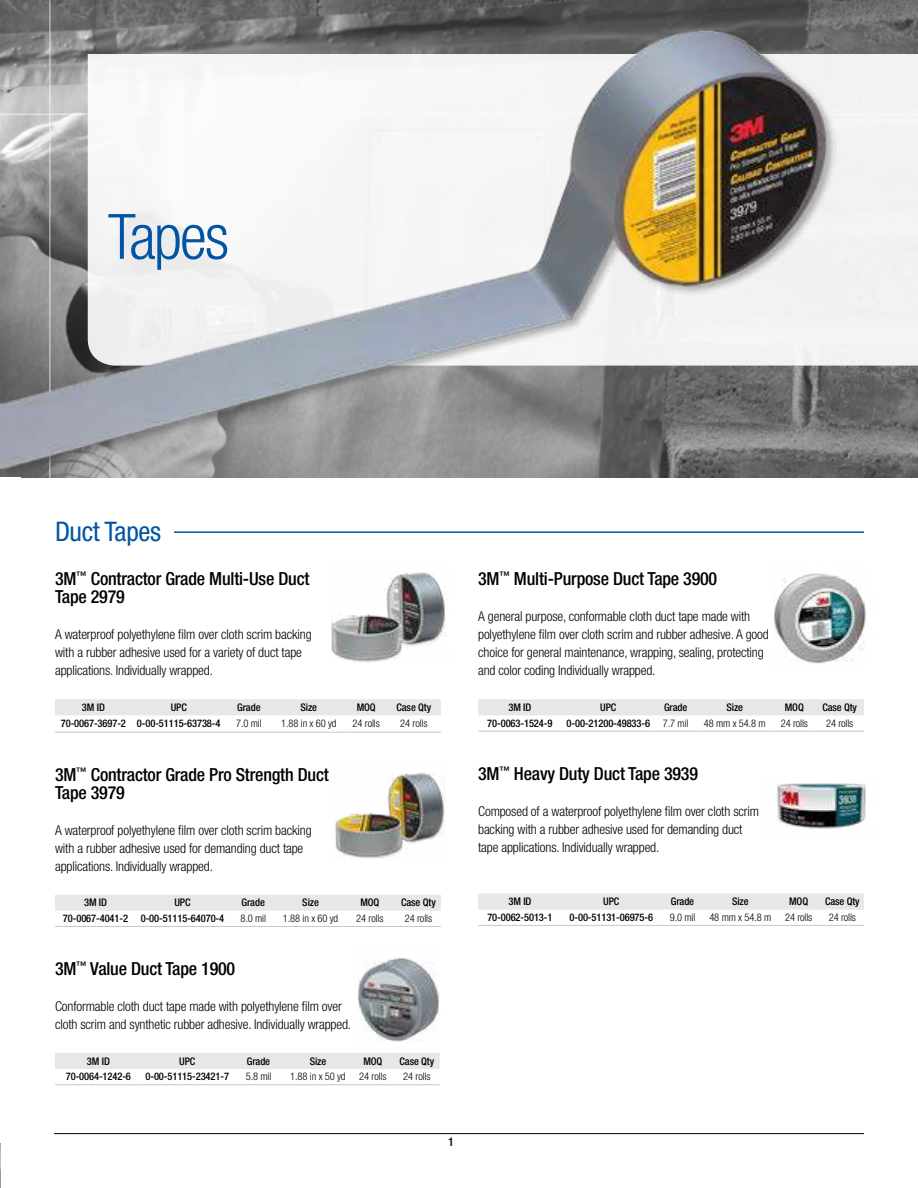
<style>
.page{position:relative;width:918px;height:1188px;background:#fff}
.page>*{position:absolute;margin:0;border:0;box-sizing:border-box;transform-origin:0 0}
.t1{font:300 condensed 62.55px "Helvetica Neue LT Std";letter-spacing:-.03em;color:#0054a3}
.t2{font:condensed 27px "Helvetica Neue LT Std";letter-spacing:-.015em;color:#0054a3}
.t3{font:500 condensed 18px/18px "Helvetica Neue LT Std";letter-spacing:-.01em;color:#000}
.t4{font:300 condensed 13.5px/18px "Helvetica Neue LT Std";letter-spacing:-.01em;color:#000}
.t5{font:500 condensed 12px "Helvetica Neue LT Std";color:#000}
.t6{font:500 condensed 10.5px "Helvetica Neue LT Std";letter-spacing:-.01em;color:#000}
.t7{font:300 condensed 10.5px "Helvetica Neue LT Std";letter-spacing:-.01em;color:#000}
.s1{font-weight:300}
</style>
<div class="page">
<div style="left:55px;top:699px;width:386px;height:16px;background:#e6e7e8"></div>
<hr style="left:55px;top:732px;width:77px;height:1px;background:#c6c8ca">
<hr style="left:132px;top:732px;width:94px;height:1px;background:#c6c8ca">
<hr style="left:226px;top:732px;width:46px;height:1px;background:#c6c8ca">
<hr style="left:272px;top:732px;width:74px;height:1px;background:#c6c8ca">
<hr style="left:346px;top:732px;width:41px;height:1px;background:#c6c8ca">
<hr style="left:387px;top:732px;width:54px;height:1px;background:#c6c8ca">
<div style="left:55px;top:895px;width:386px;height:16px;background:#e6e7e8"></div>
<hr style="left:55px;top:926px;width:81px;height:1px;background:#c6c8ca">
<hr style="left:136px;top:926px;width:93px;height:1px;background:#c6c8ca">
<hr style="left:229px;top:926px;width:49px;height:1px;background:#c6c8ca">
<hr style="left:278px;top:926px;width:66px;height:1px;background:#c6c8ca">
<hr style="left:344px;top:926px;width:52px;height:1px;background:#c6c8ca">
<hr style="left:396px;top:926px;width:45px;height:1px;background:#c6c8ca">
<div style="left:55px;top:1053px;width:385px;height:16px;background:#e6e7e8"></div>
<hr style="left:55px;top:1084px;width:87px;height:1px;background:#c6c8ca">
<hr style="left:142px;top:1084px;width:91px;height:1px;background:#c6c8ca">
<hr style="left:233px;top:1084px;width:51px;height:1px;background:#c6c8ca">
<hr style="left:284px;top:1084px;width:68px;height:1px;background:#c6c8ca">
<hr style="left:352px;top:1084px;width:42px;height:1px;background:#c6c8ca">
<hr style="left:394px;top:1084px;width:46px;height:1px;background:#c6c8ca">
<img style="left:331px;top:572px;width:115px;height:91px">
<img style="left:335px;top:772px;width:110px;height:87px">
<img style="left:358px;top:958px;width:81px;height:84px">
<div style="left:478px;top:699px;width:386px;height:16px;background:#e6e7e8"></div>
<hr style="left:478px;top:731px;width:84px;height:1px;background:#c6c8ca">
<hr style="left:562px;top:731px;width:93px;height:1px;background:#c6c8ca">
<hr style="left:655px;top:731px;width:41px;height:1px;background:#c6c8ca">
<hr style="left:696px;top:731px;width:77px;height:1px;background:#c6c8ca">
<hr style="left:773px;top:731px;width:42px;height:1px;background:#c6c8ca">
<hr style="left:815px;top:731px;width:49px;height:1px;background:#c6c8ca">
<div style="left:478px;top:894px;width:386px;height:16px;background:#e6e7e8"></div>
<hr style="left:478px;top:925px;width:84px;height:1px;background:#c6c8ca">
<hr style="left:562px;top:925px;width:99px;height:1px;background:#c6c8ca">
<hr style="left:661px;top:925px;width:43px;height:1px;background:#c6c8ca">
<hr style="left:704px;top:925px;width:73px;height:1px;background:#c6c8ca">
<hr style="left:777px;top:925px;width:44px;height:1px;background:#c6c8ca">
<hr style="left:821px;top:925px;width:43px;height:1px;background:#c6c8ca">
<hr style="left:114px;top:531px;width:750px;height:2px;background:#0054a3">
<div style="left:55px;top:522px;width:119px;height:24px;background:#fff"></div>
<hr style="left:54px;top:1133px;width:810px;height:1px;background:#000">
<img style="left:773px;top:573px;width:93px;height:91px">
<img style="left:777px;top:783px;width:89px;height:46px">
<img style="left:0;top:1143px;width:1px;height:45px">
<img style="left:1px;top:0;width:917px;height:477px">
<div style="left:837px;top:54px;width:81px;height:312px;background:#f2f2f2"></div>
<hr style="left:50px;top:0;width:1px;height:1188px;background:#fff">
<hr style="left:0;top:114px;width:918px;height:1px;background:#fff">
<img style="left:0;top:23px;width:837px;height:455px">
<div style="left:1px;top:477px;width:20px;height:666px;background:#fff"></div>
<h1 class="t1" style="left:108px;top:213px;width:123px">Tapes</h1>
<h2 class="t2" style="left:55px;top:521px;width:108px">Duct Tapes</h2>
<h3 class="t3" style="left:55px;top:571px;width:256px">3M<sup>™</sup> Contractor Grade Multi-Use Duct<br>Tape 2979</h3>
<p class="t4" style="left:55px;top:627px;width:258px">A waterproof polyethylene film over cloth scrim backing with a rubber adhesive used for a variety of duct tape applications. Individually wrapped.</p>
<p class="t6" style="left:82px;top:703px;width:24px">3M ID</p>
<p class="t6" style="left:171px;top:703px;width:18px">UPC</p>
<p class="t6" style="left:237px;top:703px;width:25px">Grade</p>
<p class="t6" style="left:301px;top:703px;width:18px">Size</p>
<p class="t6" style="left:357px;top:703px;width:21px">MOQ</p>
<p class="t6" style="left:397px;top:703px;width:36px">Case Qty</p>
<p class="t6" style="left:61px;top:720px;width:161px">70-0067-3697-2 0-00-51115-63738-4</p>
<p class="t7" style="left:236px;top:720px;width:27px">7.0 mil</p>
<p class="t7" style="left:281px;top:720px;width:57px">1.88 in x 60 yd</p>
<p class="t7" style="left:353px;top:720px;width:29px">24 rolls</p>
<p class="t7" style="left:400px;top:720px;width:29px">24 rolls</p>
<h3 class="t3" style="left:55px;top:767px;width:275px">3M<sup>™</sup> Contractor Grade Pro Strength Duct<br>Tape 3979</h3>
<p class="t4" style="left:55px;top:822px;width:258px">A waterproof polyethylene film over cloth scrim backing with a rubber adhesive used for demanding duct tape applications. Individually wrapped.</p>
<p class="t6" style="left:84px;top:899px;width:24px">3M ID</p>
<p class="t6" style="left:174px;top:899px;width:18px">UPC</p>
<p class="t6" style="left:242px;top:899px;width:25px">Grade</p>
<p class="t6" style="left:302px;top:899px;width:18px">Size</p>
<p class="t6" style="left:360px;top:899px;width:21px">MOQ</p>
<p class="t6" style="left:401px;top:899px;width:36px">Case Qty</p>
<p class="t6" style="left:63px;top:915px;width:163px">70-0067-4041-2 0-00-51115-64070-4</p>
<p class="t7" style="left:240px;top:915px;width:27px">8.0 mil</p>
<p class="t7" style="left:283px;top:915px;width:57px">1.88 in x 60 yd</p>
<p class="t7" style="left:356px;top:915px;width:29px">24 rolls</p>
<p class="t7" style="left:405px;top:915px;width:29px">24 rolls</p>
<h3 class="t3" style="left:55px;top:961px;width:182px">3M<sup>™</sup> Value Duct Tape 1900</h3>
<p class="t4" style="left:55px;top:998px;width:298px">Conformable cloth duct tape made with polyethylene film over cloth scrim and synthetic rubber adhesive. Individually wrapped.</p>
<p class="t6" style="left:87px;top:1057px;width:24px">3M ID</p>
<p class="t6" style="left:179px;top:1057px;width:18px">UPC</p>
<p class="t6" style="left:247px;top:1057px;width:25px">Grade</p>
<p class="t6" style="left:310px;top:1057px;width:18px">Size</p>
<p class="t6" style="left:363px;top:1057px;width:21px">MOQ</p>
<p class="t6" style="left:400px;top:1057px;width:36px">Case Qty</p>
<p class="t6" style="left:66px;top:1073px;width:67px">70-0064-1242-6</p>
<p class="t6" style="left:146px;top:1073px;width:85px">0-00-51115-23421-7</p>
<p class="t7" style="left:246px;top:1073px;width:27px">5.8 mil</p>
<p class="t7" style="left:290px;top:1073px;width:57px">1.88 in x 50 yd</p>
<p class="t7" style="left:359px;top:1073px;width:29px">24 rolls</p>
<p class="t7" style="left:403px;top:1073px;width:29px">24 rolls</p>
<p class="t5" style="left:448px;top:1137px;width:7px">1</p>
<h3 class="t3" style="left:478px;top:571px;width:241px">3M<sup>™</sup> Multi-Purpose Duct Tape 3900</h3>
<p class="t4" style="left:478px;top:609px;width:292px">A general purpose, conformable cloth duct tape made with polyethylene film over cloth scrim and rubber adhesive. A good choice for general maintenance, wrapping, sealing, protecting and color coding Individually wrapped.</p>
<p class="t6" style="left:508px;top:703px;width:24px">3M ID</p>
<p class="t6" style="left:600px;top:703px;width:18px">UPC</p>
<p class="t6" style="left:664px;top:703px;width:25px">Grade</p>
<p class="t6" style="left:726px;top:703px;width:18px">Size</p>
<p class="t6" style="left:785px;top:703px;width:21px">MOQ</p>
<p class="t6" style="left:822px;top:703px;width:36px">Case Qty</p>
<p class="t6" style="left:487px;top:719px;width:67px">70-0063-1524-9</p>
<p class="t6" style="left:567px;top:719px;width:123px">0-00-21200-49833-6 <span class="s1">7.7 mil</span></p>
<p class="t7" style="left:704px;top:719px;width:63px">48 mm x 54.8 m</p>
<p class="t7" style="left:781px;top:719px;width:29px">24 rolls</p>
<p class="t7" style="left:826px;top:719px;width:29px">24 rolls</p>
<h3 class="t3" style="left:478px;top:766px;width:221px">3M<sup>™</sup> Heavy Duty Duct Tape 3939</h3>
<p class="t4" style="left:478px;top:803px;width:282px">Composed of a waterproof polyethylene film over cloth scrim backing with a rubber adhesive used for demanding duct tape applications. Individually wrapped.</p>
<p class="t6" style="left:509px;top:898px;width:24px">3M ID</p>
<p class="t6" style="left:603px;top:898px;width:18px">UPC</p>
<p class="t6" style="left:671px;top:898px;width:25px">Grade</p>
<p class="t6" style="left:732px;top:898px;width:18px">Size</p>
<p class="t6" style="left:789px;top:898px;width:21px">MOQ</p>
<p class="t6" style="left:825px;top:898px;width:36px">Case Qty</p>
<p class="t6" style="left:487px;top:913px;width:67px">70-0062-5013-1</p>
<p class="t6" style="left:570px;top:913px;width:85px">0-00-51131-06975-6</p>
<p class="t7" style="left:670px;top:913px;width:27px">9.0 mil</p>
<p class="t7" style="left:709px;top:913px;width:63px">48 mm x 54.8 m</p>
<p class="t7" style="left:785px;top:913px;width:29px">24 rolls</p>
<p class="t7" style="left:829px;top:913px;width:29px">24 rolls</p>
</div>
